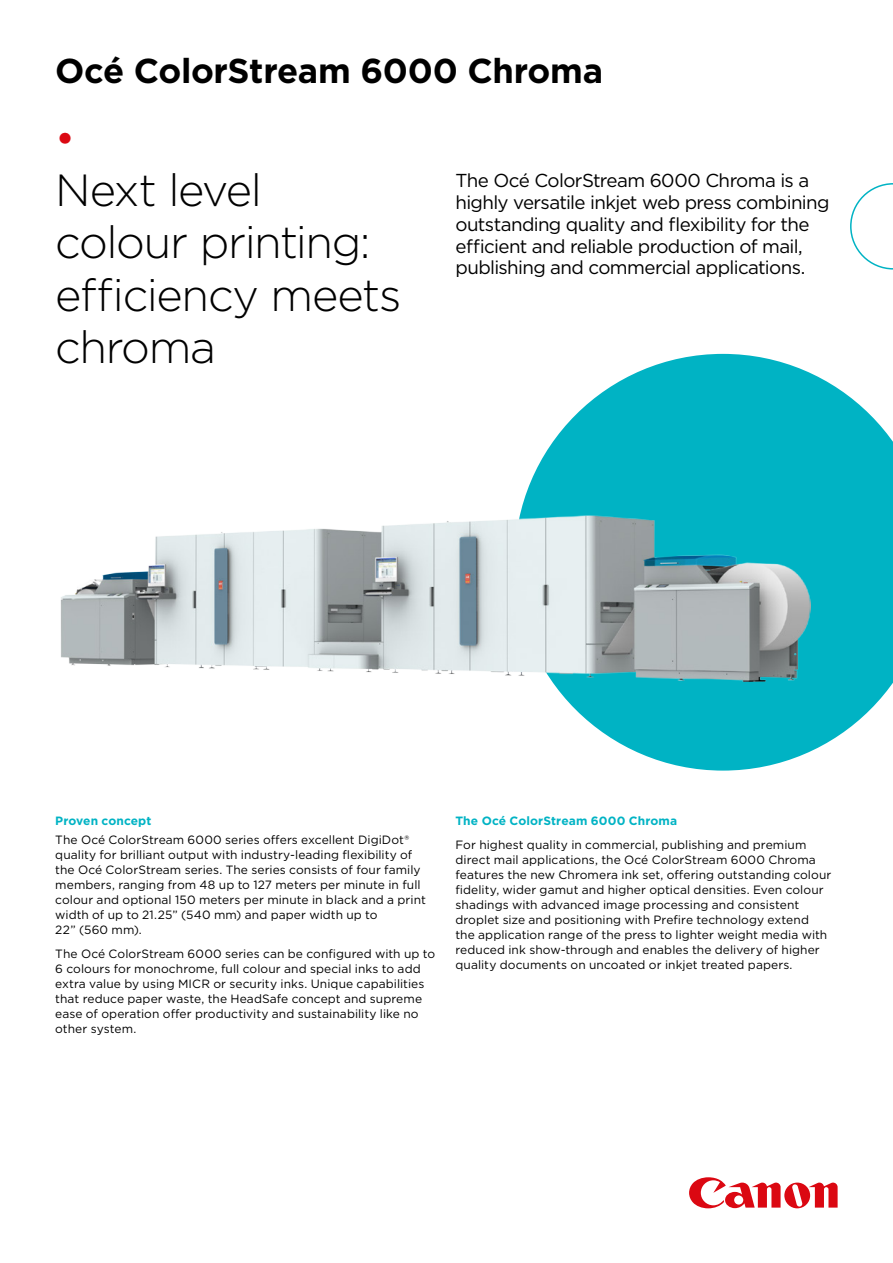
<style>
.page{position:relative;width:893px;height:1263px;background:#fff}
.page>*{position:absolute;margin:0;border:0;box-sizing:border-box;transform-origin:0 0}
.t1{font:300 45px/52.5px "Gotham";letter-spacing:-.03em;color:#000}
.t2{font:42px "Gotham";color:#db0812}
.t3{font:700 34.5px "Gotham";letter-spacing:-.01em;color:#000}
.t4{font:18.75px/21.8px "Gotham";letter-spacing:-.035em;color:#000}
.t5{font:12px/15px "Gotham";letter-spacing:.005em;color:#000}
.t6{font:700 12px "Gotham";letter-spacing:.01em;color:#00b3c4}
</style>
<div class="page">
<svg style="left:689px;top:1177px;width:149px;height:31px"></svg>
<svg style="left:519px;top:354px;width:374px;height:417px;fill:#00b3c4"></svg>
<svg style="left:850px;top:183px;width:43px;height:87px"></svg>
<img style="left:60px;top:516px;width:751px;height:166px">
<h3 class="t3" style="left:55px;top:48px;width:549px">Océ ColorStream 6000 Chroma</h3>
<h2 class="t2" style="left:55px;top:112px;width:22px">•</h2>
<h1 class="t1" style="left:55px;top:162px;width:348px">Next level colour printing: efficiency meets chroma</h1>
<h3 class="t4" style="left:455px;top:169px;width:376px">The Océ ColorStream 6000 Chroma is a highly versatile inkjet web press combining outstanding quality and flexibility for the efficient and reliable production of mail, publishing and commercial applications.</h3>
<p class="t6" style="left:55px;top:813px;width:98px">Proven concept</p>
<p class="t5" style="left:55px;top:832px;width:372px">The Océ ColorStream 6000 series offers excellent DigiDot® quality for brilliant output with industry-leading flexibility of the Océ ColorStream series. The series consists of four family members, ranging from 48 up to 127 meters per minute in full colour and optional 150 meters per minute in black and a print width of up to 21.25” (540 mm) and paper width up to<br>22” (560 mm).</p>
<p class="t5" style="left:55px;top:946px;width:381px">The Océ ColorStream 6000 series can be configured with up to 6 colours for monochrome, full colour and special inks to add extra value by using MICR or security inks. Unique capabilities that reduce paper waste, the HeadSafe concept and supreme ease of operation offer productivity and sustainability like no other system.</p>
<p class="t6" style="left:455px;top:813px;width:223px">The Océ ColorStream 6000 Chroma</p>
<p class="t5" style="left:455px;top:837px;width:377px">For highest quality in commercial, publishing and premium direct mail applications, the Océ ColorStream 6000 Chroma features the new Chromera ink set, offering outstanding colour fidelity, wider gamut and higher optical densities. Even colour shadings with advanced image processing and consistent droplet size and positioning with Prefire technology extend the application range of the press to lighter weight media with reduced ink show-through and enables the delivery of higher quality documents on uncoated or inkjet treated papers.</p>
</div>
